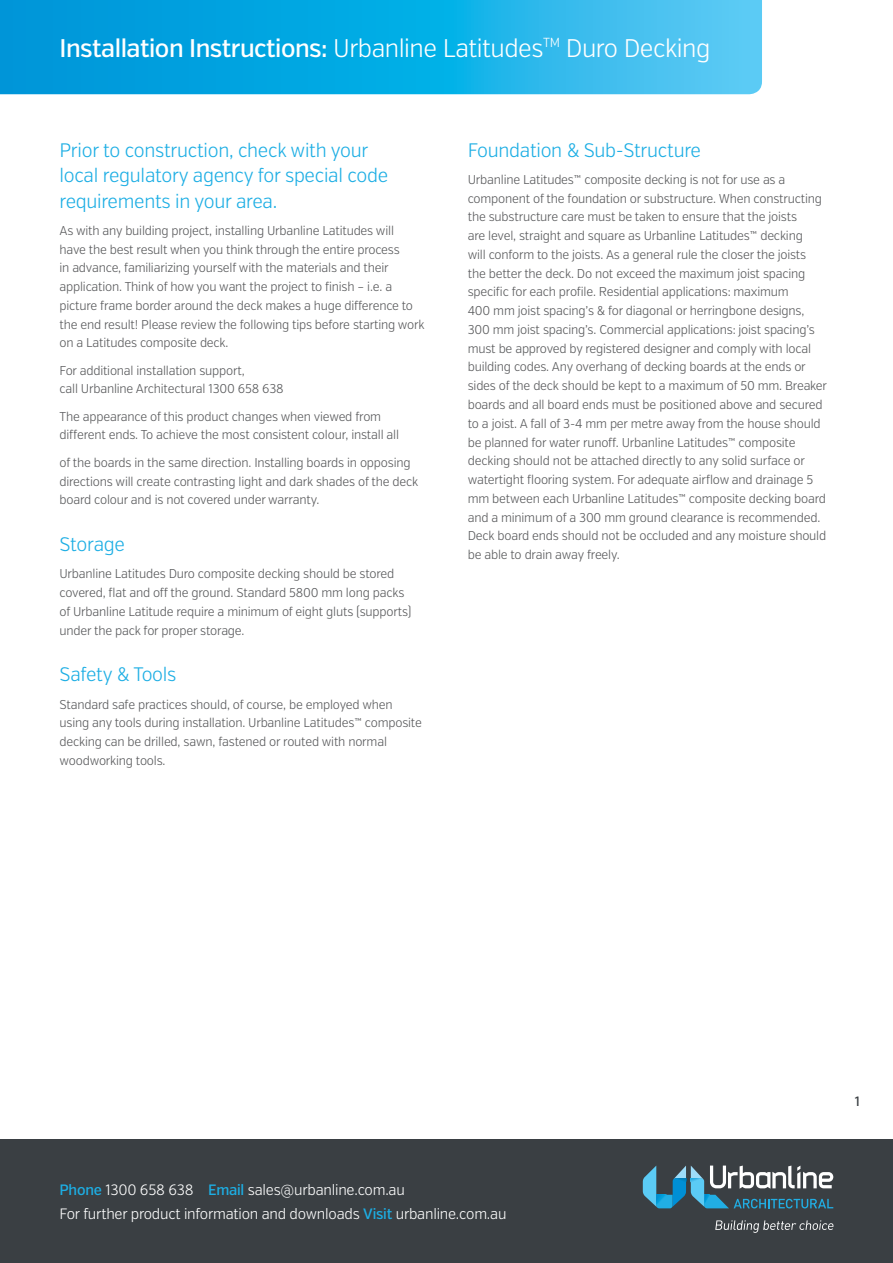
<style>
.page{position:relative;width:893px;height:1263px;background:#fff}
.page>*{position:absolute;margin:0;border:0;box-sizing:border-box;transform-origin:0 0}
.t1{font:300 25.5px "Verb Cond";letter-spacing:-.02em;color:#fff}
.t2{font:300 19.5px/25.5px "Verb Cond";letter-spacing:-.015em;color:#1daee4}
.t3{font:300 15px/24px "Verb Cond";letter-spacing:-.015em;color:#fff}
.t4{font:500 13.5px "Verb Cond";color:#3a3f43}
.t5{font:300 12.75px/18.8px "Verb Cond";letter-spacing:-.015em;color:#58595b}
.s1{font-weight:500}
.s2{font-weight:500;color:#1daee4}
</style>
<div class="page">
<svg style="left:0;top:0;width:762px;height:94px;background:#18ade5"></svg>
<div style="left:0;top:1140px;width:893px;height:123px;background:#3a3f43"></div>
<svg style="left:643px;top:1165px;width:190px;height:43px"></svg>
<svg style="left:715px;top:1220px;width:118px;height:13px"></svg>
<h1 class="t1" style="left:60px;top:33px;width:652px"><span class="s1">Installation Instructions:</span> Urbanline Latitudes<sup>TM</sup> Duro Decking</h1>
<h2 class="t2" style="left:60px;top:137px;width:330px">Prior to construction, check with your local regulatory agency for special code requirements in your area.</h2>
<p class="t5" style="left:60px;top:221px;width:367px">As with any building project, installing Urbanline Latitudes will<br>have the best result when you think through the entire process<br>in advance, familiarizing yourself with the materials and their application. Think of how you want the project to finish – i.e. a picture frame border around the deck makes a huge difference to the end result! Please review the following tips before starting work on a Latitudes composite deck.</p>
<p class="t5" style="left:60px;top:361px;width:226px">For additional installation support,<br>call Urbanline Architectural 1300 658 638</p>
<p class="t5" style="left:60px;top:407px;width:341px">The appearance of this product changes when viewed from different ends. To achieve the most consistent colour, install all</p>
<p class="t5" style="left:60px;top:453px;width:360px">of the boards in the same direction. Installing boards in opposing directions will create contrasting light and dark shades of the deck board colour and is not covered under warranty.</p>
<h2 class="t2" style="left:60px;top:532px;width:67px">Storage</h2>
<p class="t5" style="left:60px;top:565px;width:353px">Urbanline Latitudes Duro composite decking should be stored covered, flat and off the ground. Standard 5800 mm long packs of Urbanline Latitude require a minimum of eight gluts (supports) under the pack for proper storage.</p>
<h2 class="t2" style="left:60px;top:662px;width:118px">Safety &amp; Tools</h2>
<p class="t5" style="left:60px;top:695px;width:364px">Standard safe practices should, of course, be employed when using any tools during installation. Urbanline Latitudes™ composite decking can be drilled, sawn, fastened or routed with normal woodworking tools.</p>
<h2 class="t2" style="left:468px;top:137px;width:235px">Foundation &amp; Sub-Structure</h2>
<p class="t5" style="left:468px;top:170px;width:361px">Urbanline Latitudes™ composite decking is not for use as a component of the foundation or substructure. When constructing the substructure care must be taken to ensure that the joists<br>are level, straight and square as Urbanline Latitudes™ decking<br>will conform to the joists. As a general rule the closer the joists the better the deck. Do not exceed the maximum joist spacing specific for each profile. Residential applications: maximum<br>400 mm joist spacing’s &amp; for diagonal or herringbone designs, 300 mm joist spacing’s. Commercial applications: joist spacing’s must be approved by registered designer and comply with local building codes. Any overhang of decking boards at the ends or sides of the deck should be kept to a maximum of 50 mm. Breaker boards and all board ends must be positioned above and secured to a joist. A fall of 3-4 mm per metre away from the house should be planned for water runoff. Urbanline Latitudes™ composite decking should not be attached directly to any solid surface or watertight flooring system. For adequate airflow and drainage 5 mm between each Urbanline Latitudes™ composite decking board and a minimum of a 300 mm ground clearance is recommended.<br>Deck board ends should not be occluded and any moisture should be able to drain away freely.</p>
<p class="t3" style="left:60px;top:1178px;width:448px"><span class="s2">Phone</span> 1300 658 638 <span class="s2">Email</span> sales@urbanline.com.au<br>For further product information and downloads <span class="s2">Visit</span> urbanline.com.au</p>
<p class="t4" style="left:855px;top:1093px;width:7px">1</p>
</div>
